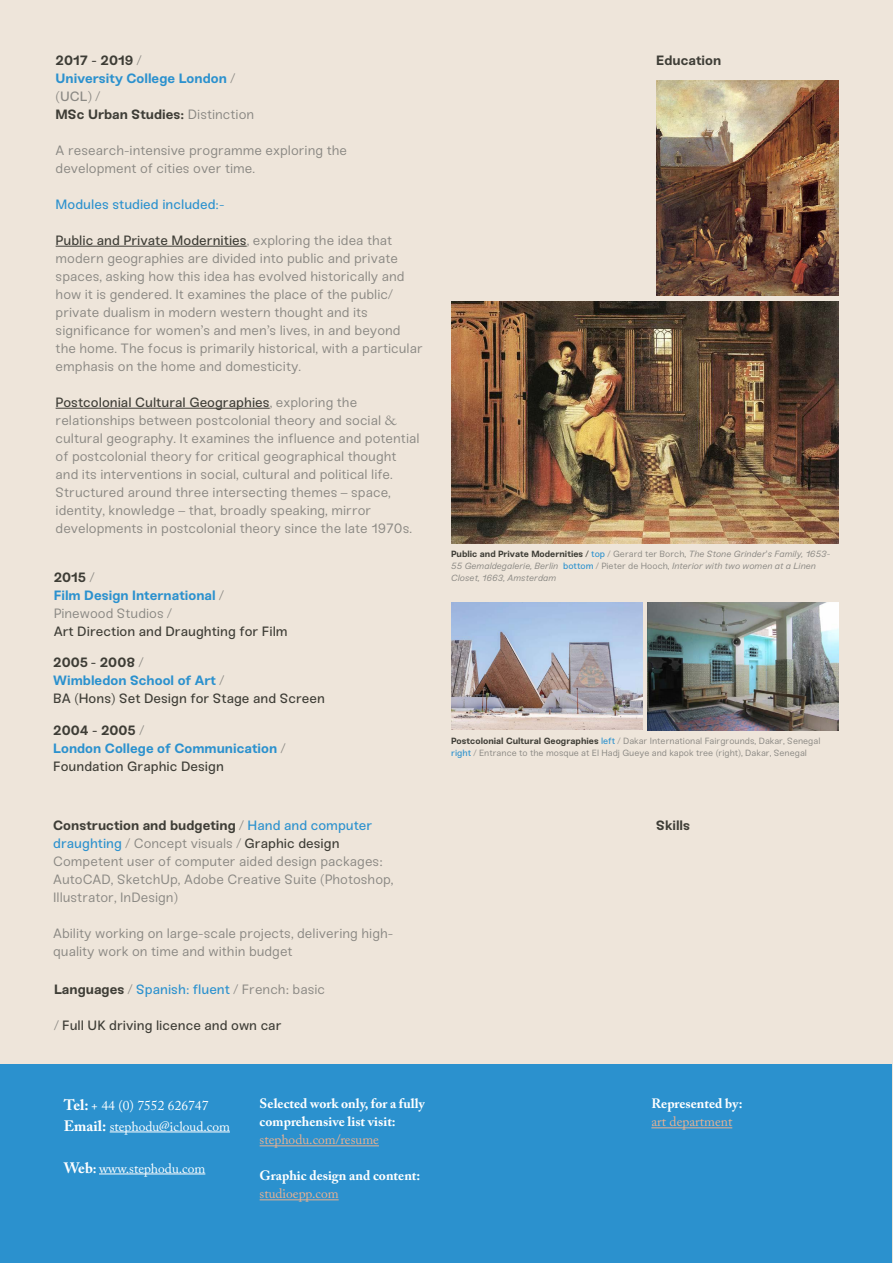
<style>
.page{position:relative;width:893px;height:1263px;background:#eee5da}
.page>*{position:absolute;margin:0;border:0;box-sizing:border-box;transform-origin:0 0}
.t1{font:13.5px/18px "Sneak Trial Regular";color:#8a8883}
.t2{font:13.5px "Sneak Trial Medium";color:#3e3d36}
.t3{font:13.5px/18px "Sneak Trial Bold";color:#2b91ce}
.t4{font:700 13.5px/18px "Adobe Caslon Pro";color:#fff}
.t5{font:13.5px "Sneak Trial Bold";color:#3e3d36}
.t6{font:13.5px/21px "Adobe Caslon Pro";color:#fff}
.t7{font:13.5px "Sneak Trial Medium";color:#2b91ce}
.t8{font:13.5px "Adobe Caslon Pro";color:#ebb190}
.t9{font:13.5px "Adobe Caslon Pro";color:#8a8883}
.t10{font:9px/12px "Sneak Trial Regular";color:#8a8883}
.t11{font:9px/12px "Sneak Trial Regular Italic";color:#8a8883}
.t12{font:9px "Sneak Trial Bold";color:#3e3d36}
.s1{color:#3e3d36}
.s2{font-family:"Adobe Caslon Pro";font-weight:700;color:#3e3d36}
.s3{font-family:"Adobe Caslon Pro";color:#8a8883}
.s4{font-family:"Sneak Trial Medium"}
.s5{font-family:"Adobe Caslon Pro";font-weight:700}
.s6{font-family:"Sneak Trial Regular";color:#8a8883}
.s7{font-family:"Adobe Caslon Pro"}
.s8{font-family:"Sneak Trial Medium";color:#2b91ce}
.s9{font-family:"Sneak Trial Medium";color:#3e3d36}
.s10{font-family:"Sneak Trial Bold";color:#3e3d36}
.s11{font-weight:700;font-size:15px}
.s12{font-weight:700}
.s13{font-family:"Sneak Trial Regular Italic";color:#8a8883}
.s14{font-family:"Sneak Trial Regular"}
</style>
<div class="page">
<hr style="left:56px;top:246px;width:191px;height:1px;background:#3e3d36">
<hr style="left:56px;top:408px;width:214px;height:1px;background:#3e3d36">
<div style="left:1px;top:1064px;width:891px;height:198px;background:#2b91ce"></div>
<hr style="left:110px;top:1131px;width:120px;height:1px;background:#fff">
<hr style="left:99px;top:1173px;width:106px;height:1px;background:#fff">
<hr style="left:260px;top:1145px;width:119px;height:1px;background:#ebb190">
<hr style="left:260px;top:1199px;width:79px;height:1px;background:#ebb190">
<hr style="left:651px;top:1127px;width:81px;height:1px;background:#ebb190">
<img style="left:656px;top:80px;width:183px;height:215px">
<img style="left:451px;top:603px;width:192px;height:126px">
<img style="left:647px;top:603px;width:192px;height:127px">
<img style="left:451px;top:302px;width:388px;height:241px">
<p class="t3" style="left:56px;top:53px;width:181px"><span class="s1">2017</span> <span class="s2">-</span> <span class="s1">2019</span> <span class="s3">/<br></span>University College London <span class="s3">/</span></p>
<p class="t9" style="left:56px;top:88px;width:46px">(<span class="s4">UCL</span>) /</p>
<p class="t5" style="left:56px;top:109px;width:200px">MSc Urban Studies<span class="s5">:</span> <span class="s6">Distinction</span></p>
<p class="t1" style="left:56px;top:143px;width:293px">A research<span class="s7">-</span>intensive programme exploring the development of cities over time.</p>
<p class="t7" style="left:56px;top:199px;width:170px">Modules studied included<span class="s7">:-</span></p>
<p class="t2" style="left:56px;top:235px;width:338px">Public and Private Modernities<span class="s6">, exploring the idea that</span></p>
<p class="t1" style="left:56px;top:251px;width:369px">modern geographies are divided into public and private spaces, asking how this idea has evolved historically and how it is gendered. It examines the place of the public<span class="s7">/ </span>private dualism in modern western thought and its significance for women<span class="s7">’</span>s and men<span class="s7">’</span>s lives, in and beyond the home. The focus is primarily historical, with a particular emphasis on the home and domesticity.</p>
<p class="t2" style="left:56px;top:397px;width:303px">Postcolonial Cultural Geographies<span class="s6">, exploring the</span></p>
<p class="t1" style="left:56px;top:413px;width:365px">relationships between postcolonial theory and social <span class="s7">&amp; </span>cultural geography. It examines the influence and potential of postcolonial theory for critical geographical thought and its interventions in social, cultural and political life.<br>Structured around three intersecting themes <span class="s7">–</span> space, identity, knowledge <span class="s7">–</span> that, broadly speaking, mirror developments in postcolonial theory since the late 1970s.</p>
<p class="t3" style="left:54px;top:570px;width:172px"><span class="s1">2015</span> <span class="s3">/<br></span>Film Design International <span class="s3">/</span></p>
<p class="t1" style="left:54px;top:606px;width:120px">Pinewood Studios <span class="s7">/</span></p>
<p class="t2" style="left:54px;top:626px;width:236px">Art Direction and Draughting for Film</p>
<p class="t3" style="left:53px;top:655px;width:173px"><span class="s1">2005</span> <span class="s2">-</span> <span class="s1">2008</span> <span class="s3">/<br></span>Wimbledon School of Art <span class="s3">/</span></p>
<p class="t2" style="left:53px;top:693px;width:273px">BA <span class="s7">(</span>Hons<span class="s7">)</span> Set Design for Stage and Screen</p>
<p class="t3" style="left:53px;top:722px;width:234px"><span class="s1">2004</span> <span class="s2">-</span> <span class="s1">2005</span> <span class="s3">/<br></span>London College of Communication <span class="s3">/</span></p>
<p class="t2" style="left:53px;top:761px;width:172px">Foundation Graphic Design</p>
<p class="t5" style="left:53px;top:820px;width:321px">Construction and budgeting <span class="s3">/</span> <span class="s8">Hand and computer</span></p>
<p class="t1" style="left:53px;top:836px;width:342px"><span class="s8">draughting</span> <span class="s7">/</span> Concept visuals <span class="s7">/</span> <span class="s9">Graphic design </span>Competent user of computer aided design packages<span class="s7">:<br></span>AutoCAD, SketchUp, Adobe Creative Suite <span class="s7">(</span>Photoshop, Illustrator, InDesign<span class="s7">)</span></p>
<p class="t1" style="left:53px;top:926px;width:342px">Ability working on large<span class="s7">-</span>scale projects, delivering high&shy;quality work on time and within budget</p>
<p class="t7" style="left:54px;top:984px;width:273px"><span class="s10">Languages</span> <span class="s3">/</span> Spanish<span class="s7">:</span> fluent <span class="s3">/</span> <span class="s6">French</span><span class="s3">:</span> <span class="s6">basic</span></p>
<p class="t2" style="left:54px;top:1020px;width:229px"><span class="s3">/</span> Full UK driving licence and own car</p>
<p class="t6" style="left:64px;top:1094px;width:168px"><span class="s11">Tel:</span> + 44 (0) 7552 626747<br><span class="s11">Email:</span> stephodu@icloud.com</p>
<p class="t6" style="left:64px;top:1157px;width:143px"><span class="s11">Web</span><span class="s12">:</span> www.stephodu.com</p>
<p class="t4" style="left:260px;top:1095px;width:167px">Selected work only, for a fully comprehensive list visit:</p>
<p class="t8" style="left:260px;top:1132px;width:121px">stephodu.com/resume</p>
<p class="t4" style="left:260px;top:1167px;width:162px">Graphic design and content:</p>
<p class="t8" style="left:260px;top:1186px;width:81px">studioepp.com</p>
<p class="t5" style="left:656px;top:55px;width:67px">Education</p>
<p class="t12" style="left:451px;top:550px;width:381px">Public and Private Modernities <span class="s5">/</span> <span class="s8">top</span> <span class="s3">/</span> <span class="s6">Gerard ter Borch,</span> <span class="s13">The Stone Grinder</span><span class="s3">'</span><span class="s13">s Family, 1653</span><span class="s3">-</span></p>
<p class="t11" style="left:451px;top:560px;width:366px">55 Gemaldegalerie, Berlin <span class="s8">bottom</span> <span class="s7">/</span> <span class="s14">Pieter de Hooch,</span> Interior with two women at a Linen<br>Closet, 1663, Amsterdam</p>
<p class="t10" style="left:451px;top:736px;width:371px"><span class="s10">Postcolonial Cultural Geographies</span> <span class="s8">left</span> <span class="s7">/</span> Dakar International Fairgrounds, Dakar, Senegal <span class="s8">right</span> <span class="s7">/</span> Entrance to the mosque at El Hadj Gueye and kapok tree <span class="s7">(</span>right<span class="s7">)</span>, Dakar, Senegal</p>
<p class="t5" style="left:656px;top:820px;width:35px">Skills</p>
<p class="t4" style="left:651px;top:1095px;width:93px">Represented by:</p>
<p class="t8" style="left:651px;top:1114px;width:82px">art department</p>
</div>
